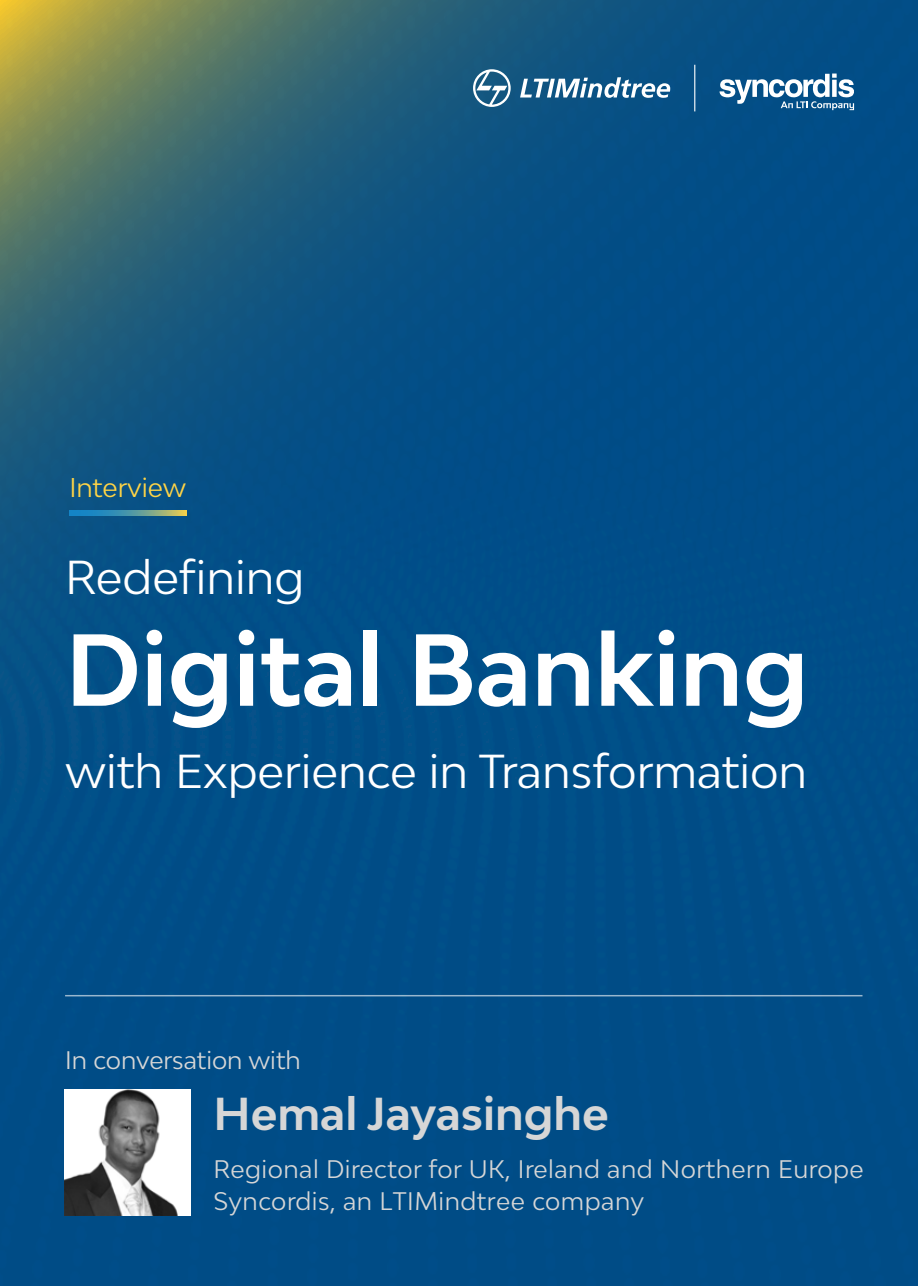
<style>
.page{position:relative;width:918px;height:1286px;background:#fff}
.page>*{position:absolute;margin:0;border:0;box-sizing:border-box;transform-origin:0 0}
.t1{font:700 96.45px "Bw Modelica";color:#fff}
.t2{font:45px "Bw Modelica";color:#fff}
.t3{font:700 43.65px "Bw Modelica";color:#d6d6d6}
.t4{font:25.65px "Bw Modelica";color:#ffd446}
.t5{font:24px/31.8px "Bw Modelica";letter-spacing:.02em;color:#d6d6d6}
.t6{font:24px "Bw Modelica";color:#d6d6d6}
</style>
<div class="page">
<img style="left:0;top:0;width:918px;height:1286px">
<hr style="left:65px;top:995px;width:797px;height:1px;background:#fff">
<img style="left:64px;top:1089px;width:126px;height:126px">
<svg style="left:69px;top:511px;width:118px;height:4px"></svg>
<svg style="left:720px;top:74px;width:135px;height:36px"></svg>
<svg style="left:473px;top:69px;width:38px;height:38px"></svg>
<svg style="left:520px;top:77px;width:150px;height:21px"></svg>
<hr style="left:694px;top:65px;width:1px;height:46px;background:#fff">
<p class="t4" style="left:69px;top:471px;width:118px">Interview</p>
<h2 class="t2" style="left:65px;top:548px;width:241px">Redefining</h2>
<h1 class="t1" style="left:65px;top:607px;width:745px">Digital Banking</h1>
<h2 class="t2" style="left:65px;top:742px;width:744px">with Experience in Transformation</h2>
<p class="t6" style="left:65px;top:1045px;width:237px">In conversation with</p>
<h3 class="t3" style="left:214px;top:1085px;width:397px">Hemal Jayasinghe</h3>
<p class="t5" style="left:214px;top:1153px;width:652px">Regional Director for UK, Ireland and Northern Europe<br>Syncordis, an LTIMindtree company</p>
</div>
